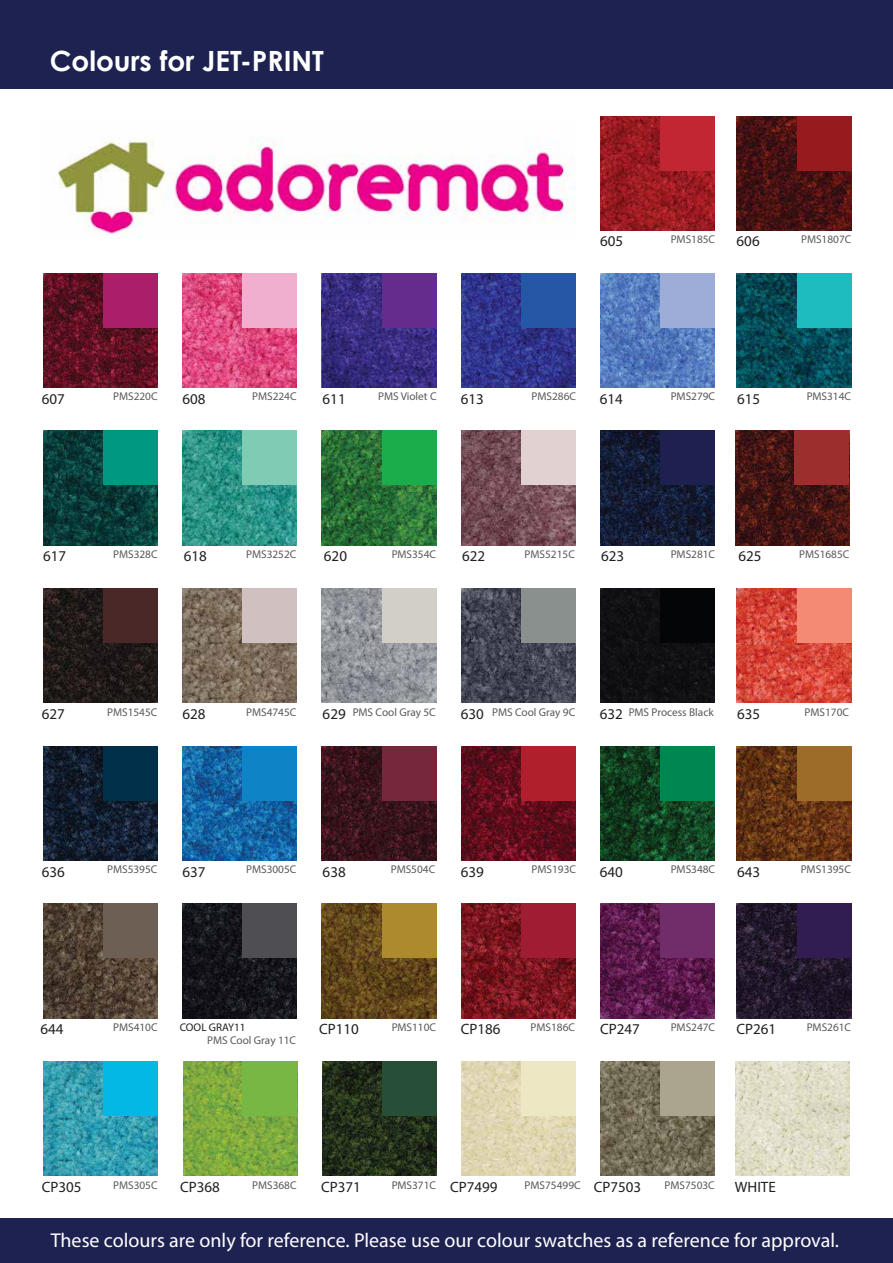
<style>
.page{position:relative;width:893px;height:1263px;background:#fff}
.page>*{position:absolute;margin:0;border:0;box-sizing:border-box;transform-origin:0 0}
.t1{font:700 27.9px "Century Gothic";color:#fff}
.t2{font:19.95px "Myriad Pro";color:#fff}
.t3{font:15px "Myriad Pro";color:#231f20}
.t4{font:11.25px "Myriad Pro";color:#58595b}
.t5{font:11.1px "Myriad Pro";color:#231f20}
</style>
<div class="page">
<div style="left:0;top:0;width:893px;height:89px;background:#1e2251"></div>
<div style="left:0;top:1218px;width:893px;height:45px;background:#1e2251"></div>
<img style="left:600px;top:116px;width:114px;height:114px">
<img style="left:736px;top:116px;width:115px;height:114px">
<img style="left:43px;top:273px;width:115px;height:115px">
<img style="left:182px;top:273px;width:115px;height:115px">
<img style="left:322px;top:273px;width:114px;height:115px">
<img style="left:461px;top:273px;width:114px;height:115px">
<img style="left:600px;top:273px;width:114px;height:115px">
<img style="left:736px;top:273px;width:115px;height:115px">
<img style="left:43px;top:431px;width:115px;height:114px">
<img style="left:182px;top:431px;width:115px;height:114px">
<img style="left:322px;top:431px;width:114px;height:114px">
<img style="left:461px;top:431px;width:114px;height:114px">
<img style="left:600px;top:431px;width:114px;height:114px">
<img style="left:735px;top:431px;width:114px;height:114px">
<img style="left:43px;top:588px;width:115px;height:115px">
<img style="left:182px;top:588px;width:115px;height:115px">
<img style="left:322px;top:588px;width:114px;height:115px">
<img style="left:461px;top:588px;width:114px;height:115px">
<div style="left:600px;top:588px;width:114px;height:115px;background:#101013"></div>
<img style="left:736px;top:588px;width:115px;height:115px">
<img style="left:43px;top:746px;width:115px;height:115px">
<img style="left:182px;top:746px;width:115px;height:115px">
<img style="left:322px;top:746px;width:114px;height:115px">
<img style="left:461px;top:746px;width:114px;height:115px">
<img style="left:600px;top:746px;width:114px;height:115px">
<img style="left:736px;top:746px;width:115px;height:115px">
<img style="left:43px;top:904px;width:115px;height:114px">
<img style="left:182px;top:904px;width:115px;height:114px">
<img style="left:322px;top:904px;width:114px;height:114px">
<img style="left:461px;top:904px;width:114px;height:114px">
<img style="left:600px;top:904px;width:114px;height:114px">
<img style="left:736px;top:904px;width:115px;height:114px">
<img style="left:43px;top:1061px;width:115px;height:115px">
<img style="left:461px;top:1061px;width:114px;height:115px">
<img style="left:600px;top:1061px;width:114px;height:115px">
<img style="left:735px;top:1061px;width:115px;height:115px">
<img style="left:322px;top:1061px;width:115px;height:115px">
<img style="left:183px;top:1061px;width:115px;height:115px">
<div style="left:660px;top:116px;width:54px;height:54px;background:#c02732"></div>
<div style="left:797px;top:116px;width:54px;height:54px;background:#971b1e"></div>
<div style="left:104px;top:273px;width:54px;height:54px;background:#aa1f68"></div>
<div style="left:243px;top:273px;width:54px;height:54px;background:#f1afcf"></div>
<div style="left:382px;top:273px;width:54px;height:54px;background:#652c8e"></div>
<div style="left:521px;top:273px;width:54px;height:54px;background:#2557a7"></div>
<div style="left:660px;top:273px;width:54px;height:54px;background:#9eacd8"></div>
<div style="left:797px;top:273px;width:54px;height:54px;background:#1ebcbe"></div>
<div style="left:104px;top:431px;width:54px;height:54px;background:#009881"></div>
<div style="left:243px;top:431px;width:54px;height:54px;background:#7fcbb3"></div>
<div style="left:382px;top:431px;width:54px;height:54px;background:#1bad4b"></div>
<div style="left:521px;top:431px;width:54px;height:54px;background:#e2d1d1"></div>
<div style="left:660px;top:431px;width:54px;height:54px;background:#1e2150"></div>
<div style="left:795px;top:431px;width:54px;height:54px;background:#9c2e2e"></div>
<div style="left:104px;top:588px;width:54px;height:54px;background:#4a2827"></div>
<div style="left:243px;top:588px;width:54px;height:54px;background:#d1c0c0"></div>
<div style="left:382px;top:588px;width:54px;height:54px;background:#d2cec8"></div>
<div style="left:521px;top:588px;width:54px;height:54px;background:#89908d"></div>
<div style="left:660px;top:588px;width:54px;height:54px;background:#040506"></div>
<div style="left:797px;top:588px;width:54px;height:54px;background:#f58a74"></div>
<div style="left:104px;top:746px;width:54px;height:54px;background:#01314a"></div>
<div style="left:243px;top:746px;width:54px;height:54px;background:#0e84c7"></div>
<div style="left:382px;top:746px;width:54px;height:54px;background:#76273c"></div>
<div style="left:521px;top:746px;width:54px;height:54px;background:#b01f2c"></div>
<div style="left:243px;top:904px;width:54px;height:54px;background:#4e4e53"></div>
<div style="left:382px;top:904px;width:54px;height:54px;background:#ae8a2e"></div>
<div style="left:521px;top:904px;width:54px;height:54px;background:#9f1c33"></div>
<div style="left:660px;top:904px;width:54px;height:54px;background:#712c6a"></div>
<div style="left:660px;top:746px;width:54px;height:54px;background:#008651"></div>
<div style="left:797px;top:746px;width:54px;height:54px;background:#9d6c29"></div>
<div style="left:104px;top:904px;width:54px;height:54px;background:#6d5f54"></div>
<div style="left:797px;top:904px;width:54px;height:54px;background:#321d53"></div>
<div style="left:104px;top:1061px;width:54px;height:54px;background:#03b8e5"></div>
<div style="left:243px;top:1061px;width:54px;height:54px;background:#76b843"></div>
<div style="left:382px;top:1061px;width:54px;height:54px;background:#274e37"></div>
<div style="left:521px;top:1061px;width:54px;height:54px;background:#ede8c3"></div>
<div style="left:660px;top:1061px;width:54px;height:54px;background:#aba48f"></div>
<img style="left:57px;top:137px;width:519px;height:101px">
<h1 class="t1" style="left:50px;top:39px;width:276px">Colours for JET-PRINT</h1>
<h3 class="t3" style="left:600px;top:232px;width:25px">605</h3>
<p class="t4" style="left:671px;top:232px;width:46px">PMS185C</p>
<h3 class="t3" style="left:736px;top:232px;width:25px">606</h3>
<p class="t4" style="left:801px;top:232px;width:52px">PMS1807C</p>
<p class="t4" style="left:252px;top:390px;width:46px">PMS224C</p>
<p class="t4" style="left:378px;top:390px;width:60px">PMS Violet C</p>
<p class="t4" style="left:532px;top:390px;width:46px">PMS286C</p>
<p class="t4" style="left:671px;top:390px;width:46px">PMS279C</p>
<p class="t4" style="left:807px;top:390px;width:46px">PMS314C</p>
<p class="t4" style="left:113px;top:390px;width:46px">PMS220C</p>
<h3 class="t3" style="left:42px;top:389px;width:25px">607</h3>
<h3 class="t3" style="left:182px;top:390px;width:25px">608</h3>
<h3 class="t3" style="left:323px;top:390px;width:25px">611</h3>
<h3 class="t3" style="left:461px;top:390px;width:25px">613</h3>
<h3 class="t3" style="left:600px;top:390px;width:25px">614</h3>
<h3 class="t3" style="left:737px;top:390px;width:25px">615</h3>
<p class="t4" style="left:246px;top:547px;width:52px">PMS3252C</p>
<p class="t4" style="left:392px;top:547px;width:46px">PMS354C</p>
<p class="t4" style="left:525px;top:547px;width:52px">PMS5215C</p>
<p class="t4" style="left:671px;top:547px;width:46px">PMS281C</p>
<p class="t4" style="left:799px;top:547px;width:52px">PMS1685C</p>
<p class="t4" style="left:113px;top:547px;width:46px">PMS328C</p>
<h3 class="t3" style="left:43px;top:547px;width:25px">617</h3>
<h3 class="t3" style="left:184px;top:547px;width:25px">618</h3>
<h3 class="t3" style="left:324px;top:547px;width:25px">620</h3>
<h3 class="t3" style="left:462px;top:547px;width:25px">622</h3>
<h3 class="t3" style="left:601px;top:547px;width:25px">623</h3>
<h3 class="t3" style="left:738px;top:547px;width:25px">625</h3>
<p class="t4" style="left:246px;top:705px;width:52px">PMS4745C</p>
<p class="t4" style="left:353px;top:705px;width:85px">PMS Cool Gray 5C</p>
<p class="t4" style="left:492px;top:705px;width:85px">PMS Cool Gray 9C</p>
<p class="t4" style="left:629px;top:705px;width:87px">PMS Process Black</p>
<p class="t4" style="left:805px;top:705px;width:46px">PMS170C</p>
<p class="t4" style="left:107px;top:705px;width:52px">PMS1545C</p>
<h3 class="t3" style="left:42px;top:705px;width:25px">627</h3>
<h3 class="t3" style="left:182px;top:705px;width:25px">628</h3>
<h3 class="t3" style="left:323px;top:705px;width:25px">629</h3>
<h3 class="t3" style="left:461px;top:705px;width:25px">630</h3>
<h3 class="t3" style="left:600px;top:705px;width:25px">632</h3>
<h3 class="t3" style="left:737px;top:705px;width:25px">635</h3>
<p class="t4" style="left:246px;top:863px;width:52px">PMS3005C</p>
<p class="t4" style="left:391px;top:863px;width:46px">PMS504C</p>
<p class="t4" style="left:532px;top:863px;width:46px">PMS193C</p>
<p class="t4" style="left:671px;top:863px;width:46px">PMS348C</p>
<p class="t4" style="left:801px;top:863px;width:52px">PMS1395C</p>
<p class="t4" style="left:107px;top:863px;width:52px">PMS5395C</p>
<h3 class="t3" style="left:42px;top:862px;width:25px">636</h3>
<h3 class="t3" style="left:182px;top:862px;width:25px">637</h3>
<h3 class="t3" style="left:323px;top:862px;width:25px">638</h3>
<h3 class="t3" style="left:461px;top:862px;width:25px">639</h3>
<h3 class="t3" style="left:600px;top:862px;width:25px">640</h3>
<h3 class="t3" style="left:737px;top:862px;width:25px">643</h3>
<h3 class="t3" style="left:40px;top:1019px;width:25px">644</h3>
<p class="t5" style="left:180px;top:1020px;width:67px">COOL GRAY11</p>
<h3 class="t3" style="left:319px;top:1019px;width:41px">CP110</h3>
<h3 class="t3" style="left:461px;top:1019px;width:41px">CP186</h3>
<h3 class="t3" style="left:600px;top:1019px;width:41px">CP247</h3>
<h3 class="t3" style="left:736px;top:1019px;width:41px">CP261</h3>
<p class="t4" style="left:113px;top:1020px;width:46px">PMS410C</p>
<p class="t4" style="left:392px;top:1020px;width:46px">PMS110C</p>
<p class="t4" style="left:531px;top:1020px;width:46px">PMS186C</p>
<p class="t4" style="left:671px;top:1020px;width:46px">PMS247C</p>
<p class="t4" style="left:807px;top:1020px;width:46px">PMS261C</p>
<p class="t4" style="left:207px;top:1033px;width:90px">PMS Cool Gray 11C</p>
<p class="t4" style="left:113px;top:1178px;width:46px">PMS305C</p>
<p class="t4" style="left:252px;top:1178px;width:46px">PMS368C</p>
<p class="t4" style="left:392px;top:1178px;width:46px">PMS371C</p>
<p class="t4" style="left:525px;top:1178px;width:58px">PMS75499C</p>
<p class="t4" style="left:664px;top:1178px;width:52px">PMS7503C</p>
<h3 class="t3" style="left:42px;top:1177px;width:41px">CP305</h3>
<h3 class="t3" style="left:180px;top:1177px;width:41px">CP368</h3>
<h3 class="t3" style="left:321px;top:1177px;width:41px">CP371</h3>
<h3 class="t3" style="left:450px;top:1177px;width:49px">CP7499</h3>
<h3 class="t3" style="left:594px;top:1177px;width:49px">CP7503</h3>
<h3 class="t3" style="left:735px;top:1177px;width:42px">WHITE</h3>
<h2 class="t2" style="left:51px;top:1228px;width:790px">These colours are only for reference. Please use our colour swatches as a reference for approval.</h2>
</div>
